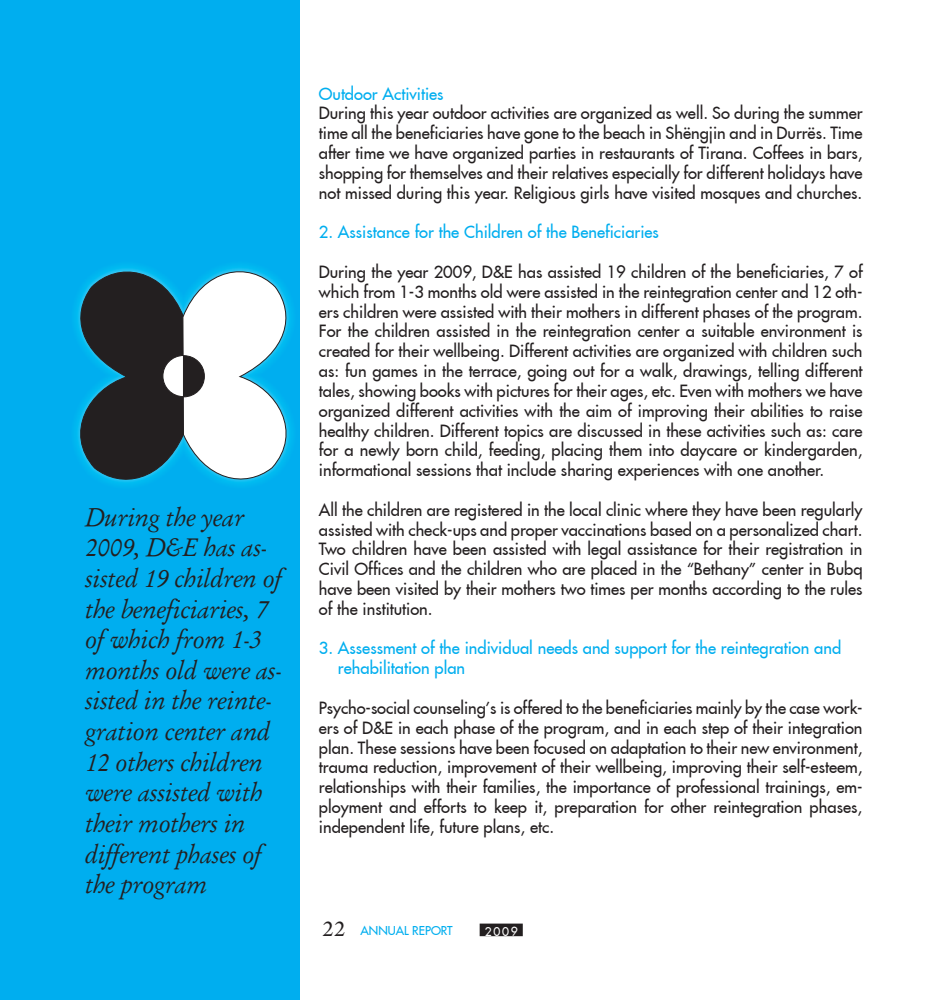
<style>
.page{position:relative;width:927px;height:1000px;background:#fff}
.page>*{position:absolute;margin:0;border:0;box-sizing:border-box;transform-origin:0 0}
.t1{font:italic 25.5px/30.6px "Garamond";color:#231f20}
.t2{font:16.5px/19.8px "Fujiyama 2 Plain";color:#231f20;text-align:justify}
.t3{font:16.5px/19.8px "Fujiyama 2 Plain";color:#00aeef}
.t4{font:12px "Fujiyama 2 Plain";color:#00aeef}
.t5{font:12px "Fujiyama 2 Plain";color:#fff}
.s1{font-family:"Galliard";font-size:21px;color:#231f20}
</style>
<div class="page">
<svg style="left:480px;top:923px;width:43px;height:12px"></svg>
<div style="left:0;top:0;width:299px;height:999px;background:#00aeef"></div>
<img style="left:76px;top:266px;width:215px;height:218px">
<svg style="left:79px;top:271px;width:208px;height:209px"></svg>
<p class="t1" style="left:85px;top:501px;width:198px">During the year<br>2009, D&amp;E has as&shy;sisted 19 children of the beneficiaries, 7 of which from 1-3 months old were as&shy;sisted in the reinte&shy;gration center and<br>12 others children were assisted with their mothers in different phases of the program</p>
<p class="t3" style="left:319px;top:83px;width:126px">Outdoor Activities</p>
<p class="t2" style="left:319px;top:103px;width:545px">During this year outdoor activities are organized as well. So during the summer time all the beneficiaries have gone to the beach in Shëngjin and in Durrës. Time after time we have organized parties in restaurants of Tirana. Coffees in bars, shopping for themselves and their relatives especially for different holidays have not missed during this year. Religious girls have visited mosques and churches.</p>
<p class="t3" style="left:319px;top:222px;width:342px">2. Assistance for the Children of the Beneficiaries</p>
<p class="t2" style="left:319px;top:262px;width:545px">During the year 2009, D&amp;E has assisted 19 children of the beneficiaries, 7 of which from 1-3 months old were assisted in the reintegration center and 12 oth&shy;ers children were assisted with their mothers in different phases of the program.<br>For the children assisted in the reintegration center a suitable environment is created for their wellbeing. Different activities are organized with children such as: fun games in the terrace, going out for a walk, drawings, telling different tales, showing books with pictures for their ages, etc. Even with mothers we have organized different activities with the aim of improving their abilities to raise healthy children. Different topics are discussed in these activities such as: care for a newly born child, feeding, placing them into daycare or kindergarden, informational sessions that include sharing experiences with one another.</p>
<p class="t2" style="left:319px;top:499px;width:545px">All the children are registered in the local clinic where they have been regularly assisted with check-ups and proper vaccinations based on a personalized chart.<br>Two children have been assisted with legal assistance for their registration in Civil Offices and the children who are placed in the “Bethany” center in Bubq have been visited by their mothers two times per months according to the rules of the institution.</p>
<p class="t3" style="left:338px;top:638px;width:505px;text-indent:-19px">3. Assessment of the individual needs and support for the reintegration and rehabilitation plan</p>
<p class="t2" style="left:319px;top:697px;width:545px">Psycho-social counseling’s is offered to the beneficiaries mainly by the case work&shy;ers of D&amp;E in each phase of the program, and in each step of their integration plan. These sessions have been focused on adaptation to their new environment, trauma reduction, improvement of their wellbeing, improving their self-esteem, relationships with their families, the importance of professional trainings, em&shy;ployment and efforts to keep it, preparation for other reintegration phases, independent life, future plans, etc.</p>
<p class="t4" style="left:322px;top:922px;width:132px"><span class="s1">22</span> ANNUAL REPORT</p>
<p class="t5" style="left:485px;top:924px;width:34px">2009</p>
</div>
